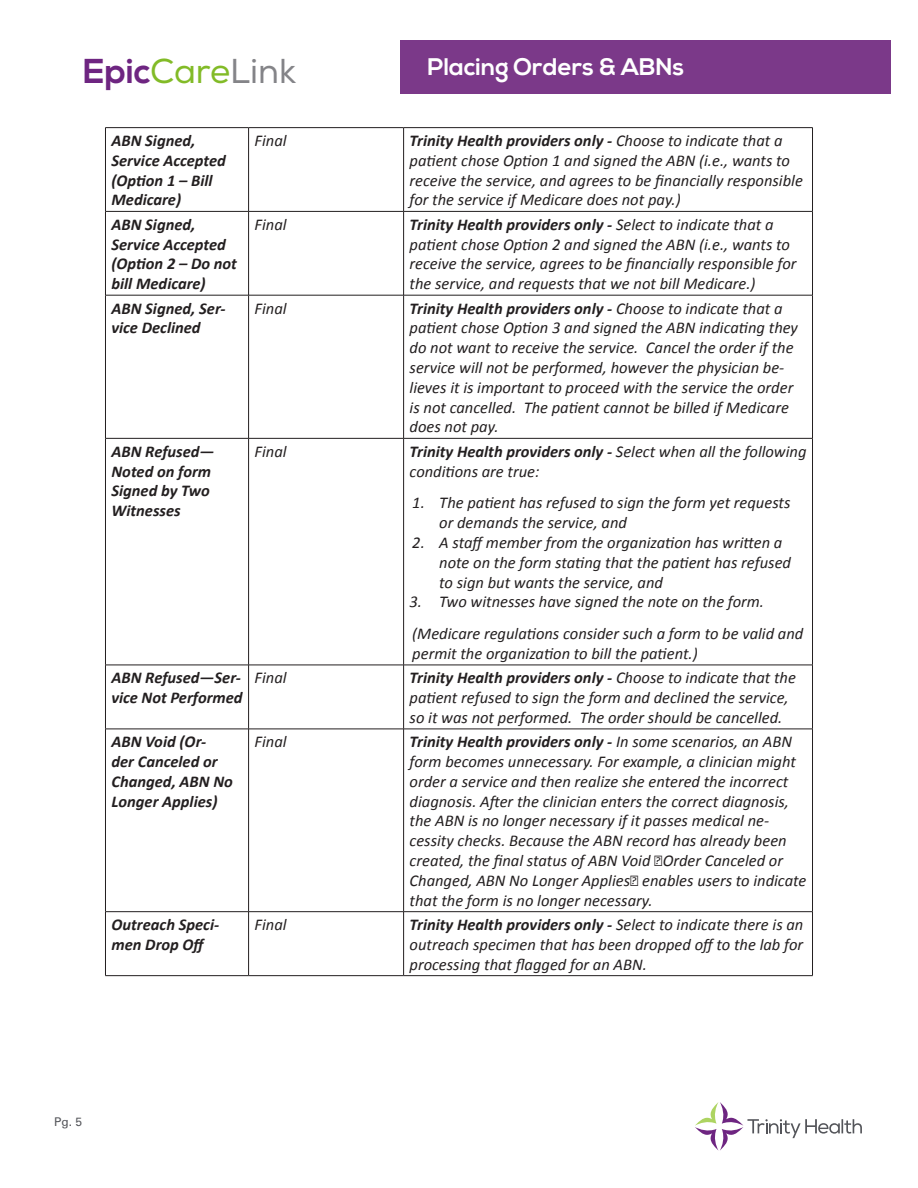
<style>
.page{position:relative;width:918px;height:1188px;background:#fff}
.page>*{position:absolute;margin:0;border:0;box-sizing:border-box;transform-origin:0 0}
.t1{font:700 34.5px "Nexa";color:#6e2581}
.t2{font:700 24px "Nexa";color:#fff}
.t3{font:italic 16.5px/19.8px "Calibri";color:#231f20}
.t4{font:italic 700 16.5px/19.8px "Calibri";color:#231f20}
.t5{font:12px "Univers LT Std";color:#54555a}
.s1{font-weight:400;color:#82bb27}
.s2{font-weight:400;color:#848488}
.s3{font-weight:400}
.s4{font-weight:700}
</style>
<div class="page">
<hr style="left:105px;top:127px;width:144px;height:1px;background:#231f20">
<hr style="left:249px;top:127px;width:155px;height:1px;background:#231f20">
<hr style="left:404px;top:127px;width:409px;height:1px;background:#231f20">
<hr style="left:105px;top:211px;width:144px;height:1px;background:#231f20">
<hr style="left:249px;top:211px;width:155px;height:1px;background:#231f20">
<hr style="left:404px;top:211px;width:409px;height:1px;background:#231f20">
<hr style="left:105px;top:295px;width:144px;height:1px;background:#231f20">
<hr style="left:249px;top:295px;width:155px;height:1px;background:#231f20">
<hr style="left:404px;top:295px;width:409px;height:1px;background:#231f20">
<hr style="left:105px;top:438px;width:144px;height:1px;background:#231f20">
<hr style="left:249px;top:438px;width:155px;height:1px;background:#231f20">
<hr style="left:404px;top:438px;width:409px;height:1px;background:#231f20">
<hr style="left:105px;top:665px;width:144px;height:1px;background:#231f20">
<hr style="left:249px;top:665px;width:155px;height:1px;background:#231f20">
<hr style="left:404px;top:665px;width:409px;height:1px;background:#231f20">
<hr style="left:105px;top:729px;width:144px;height:1px;background:#231f20">
<hr style="left:249px;top:729px;width:155px;height:1px;background:#231f20">
<hr style="left:404px;top:729px;width:409px;height:1px;background:#231f20">
<hr style="left:105px;top:911px;width:144px;height:1px;background:#231f20">
<hr style="left:249px;top:911px;width:155px;height:1px;background:#231f20">
<hr style="left:404px;top:911px;width:409px;height:1px;background:#231f20">
<hr style="left:105px;top:975px;width:144px;height:1px;background:#231f20">
<hr style="left:249px;top:975px;width:155px;height:1px;background:#231f20">
<hr style="left:404px;top:975px;width:409px;height:1px;background:#231f20">
<hr style="left:105px;top:128px;width:1px;height:83px;background:#231f20">
<hr style="left:105px;top:212px;width:1px;height:83px;background:#231f20">
<hr style="left:105px;top:295px;width:1px;height:143px;background:#231f20">
<hr style="left:105px;top:439px;width:1px;height:226px;background:#231f20">
<hr style="left:105px;top:665px;width:1px;height:64px;background:#231f20">
<hr style="left:105px;top:729px;width:1px;height:182px;background:#231f20">
<hr style="left:105px;top:912px;width:1px;height:63px;background:#231f20">
<hr style="left:248px;top:128px;width:1px;height:83px;background:#231f20">
<hr style="left:403px;top:128px;width:1px;height:83px;background:#231f20">
<hr style="left:812px;top:128px;width:1px;height:83px;background:#231f20">
<hr style="left:248px;top:212px;width:1px;height:83px;background:#231f20">
<hr style="left:403px;top:212px;width:1px;height:83px;background:#231f20">
<hr style="left:812px;top:212px;width:1px;height:83px;background:#231f20">
<hr style="left:248px;top:295px;width:1px;height:143px;background:#231f20">
<hr style="left:403px;top:295px;width:1px;height:143px;background:#231f20">
<hr style="left:812px;top:295px;width:1px;height:143px;background:#231f20">
<hr style="left:248px;top:439px;width:1px;height:226px;background:#231f20">
<hr style="left:403px;top:439px;width:1px;height:226px;background:#231f20">
<hr style="left:812px;top:439px;width:1px;height:226px;background:#231f20">
<hr style="left:248px;top:665px;width:1px;height:64px;background:#231f20">
<hr style="left:403px;top:665px;width:1px;height:64px;background:#231f20">
<hr style="left:812px;top:665px;width:1px;height:64px;background:#231f20">
<hr style="left:248px;top:729px;width:1px;height:182px;background:#231f20">
<hr style="left:403px;top:729px;width:1px;height:182px;background:#231f20">
<hr style="left:812px;top:729px;width:1px;height:182px;background:#231f20">
<hr style="left:248px;top:912px;width:1px;height:63px;background:#231f20">
<hr style="left:403px;top:912px;width:1px;height:63px;background:#231f20">
<hr style="left:812px;top:912px;width:1px;height:63px;background:#231f20">
<div style="left:401px;top:40px;width:490px;height:54px;background:#7b3989"></div>
<svg style="left:695px;top:1102px;width:167px;height:49px"></svg>
<p class="t1" style="left:83px;top:51px;width:214px">Epic<span class="s1">Care</span><span class="s2">Link</span></p>
<p class="t2" style="left:428px;top:53px;width:258px">Placing Orders &amp; ABNs</p>
<p class="t4" style="left:111px;top:131px;width:86px">ABN Signed,</p>
<p class="t3" style="left:255px;top:130px;width:34px">Final</p>
<p class="t4" style="left:410px;top:131px;width:374px">Trinity Health providers only - <span class="s3">Choose to indicate that a</span></p>
<p class="t4" style="left:111px;top:150px;width:116px">Service Accepted</p>
<p class="t3" style="left:410px;top:150px;width:382px">patient chose Option 1 and signed the ABN (i.e., wants to</p>
<p class="t4" style="left:111px;top:170px;width:103px">(Option 1 – Bill</p>
<p class="t3" style="left:410px;top:170px;width:395px">receive the service, and agrees to be financially responsible</p>
<p class="t4" style="left:111px;top:190px;width:71px">Medicare)</p>
<p class="t3" style="left:410px;top:189px;width:273px">for the service if Medicare does not pay.)</p>
<p class="t4" style="left:111px;top:214px;width:86px">ABN Signed,</p>
<p class="t3" style="left:255px;top:214px;width:34px">Final</p>
<p class="t4" style="left:410px;top:214px;width:366px">Trinity Health providers only - <span class="s3">Select to indicate that a</span></p>
<p class="t4" style="left:111px;top:234px;width:116px">Service Accepted</p>
<p class="t3" style="left:410px;top:234px;width:382px">patient chose Option 2 and signed the ABN (i.e., wants to</p>
<p class="t4" style="left:111px;top:254px;width:127px">(Option 2 – Do not</p>
<p class="t3" style="left:410px;top:253px;width:388px">receive the service, agrees to be financially responsible for</p>
<p class="t4" style="left:111px;top:274px;width:96px">bill Medicare)</p>
<p class="t3" style="left:410px;top:273px;width:347px">the service, and requests that we not bill Medicare.)</p>
<p class="t4" style="left:111px;top:298px;width:116px">ABN Signed, Ser-</p>
<p class="t3" style="left:255px;top:298px;width:34px">Final</p>
<p class="t4" style="left:410px;top:298px;width:374px">Trinity Health providers only - <span class="s3">Choose to indicate that a</span></p>
<p class="t4" style="left:111px;top:318px;width:91px">vice Declined</p>
<p class="t3" style="left:410px;top:317px;width:390px">patient chose Option 3 and signed the ABN indicating they do not want to receive the service. Cancel the order if the service will not be performed, however the physician be&shy;lieves it is important to proceed with the service the order is not cancelled. The patient cannot be billed if Medicare does not pay.</p>
<p class="t4" style="left:111px;top:441px;width:105px">ABN Refused—</p>
<p class="t3" style="left:255px;top:441px;width:34px">Final</p>
<p class="t4" style="left:410px;top:441px;width:398px">Trinity Health providers only - <span class="s3">Select when all the following</span></p>
<p class="t4" style="left:111px;top:461px;width:101px">Noted on form</p>
<p class="t3" style="left:410px;top:461px;width:131px">conditions are true:</p>
<p class="t4" style="left:111px;top:481px;width:100px">Signed by Two<br>Witnesses</p>
<p class="t3" style="left:439px;top:492px;width:353px;text-indent:-27px">1. The patient has refused to sign the form yet requests or demands the service, and</p>
<p class="t3" style="left:439px;top:532px;width:353px;text-indent:-27px">2. A staff member from the organization has written a note on the form stating that the patient has refused to sign but wants the service, and</p>
<p class="t3" style="left:410px;top:585px;width:395px;line-height:31.8px">3. Two witnesses have signed the note on the form. (Medicare regulations consider such a form to be valid and</p>
<p class="t3" style="left:412px;top:643px;width:287px">permit the organization to bill the patient.)</p>
<p class="t4" style="left:111px;top:668px;width:133px">ABN Refused—Ser&shy;vice Not Performed</p>
<p class="t3" style="left:255px;top:667px;width:34px">Final</p>
<p class="t3" style="left:410px;top:667px;width:388px"><span class="s4">Trinity Health providers only -</span> Choose to indicate that the patient refused to sign the form and declined the service, so it was not performed. The order should be cancelled.</p>
<p class="t4" style="left:111px;top:732px;width:96px">ABN Void (Or-</p>
<p class="t3" style="left:255px;top:731px;width:34px">Final</p>
<p class="t4" style="left:410px;top:732px;width:384px">Trinity Health providers only - <span class="s3">In some scenarios, an ABN</span></p>
<p class="t4" style="left:111px;top:752px;width:108px">der Canceled or</p>
<p class="t3" style="left:410px;top:751px;width:388px">form becomes unnecessary. For example, a clinician might</p>
<p class="t4" style="left:111px;top:772px;width:123px">Changed, ABN No</p>
<p class="t3" style="left:410px;top:771px;width:380px">order a service and then realize she entered the incorrect</p>
<p class="t4" style="left:111px;top:791px;width:108px">Longer Applies)</p>
<p class="t3" style="left:410px;top:791px;width:398px">diagnosis. After the clinician enters the correct diagnosis, the ABN is no longer necessary if it passes medical ne&shy;cessity checks. Because the ABN record has already been created, the final status of ABN Void ﴾Order Canceled or Changed, ABN No Longer Applies﴾ enables users to indicate that the form is no longer necessary.</p>
<p class="t4" style="left:111px;top:915px;width:109px">Outreach Speci&shy;men Drop Off</p>
<p class="t3" style="left:255px;top:914px;width:34px">Final</p>
<p class="t3" style="left:410px;top:914px;width:395px;text-align:justify"><span class="s4">Trinity Health providers only -</span> Select to indicate there is an outreach specimen that has been dropped off to the lab for processing that flagged for an ABN.</p>
<p class="t5" style="left:54px;top:1115px;width:30px">Pg. 5</p>
</div>
